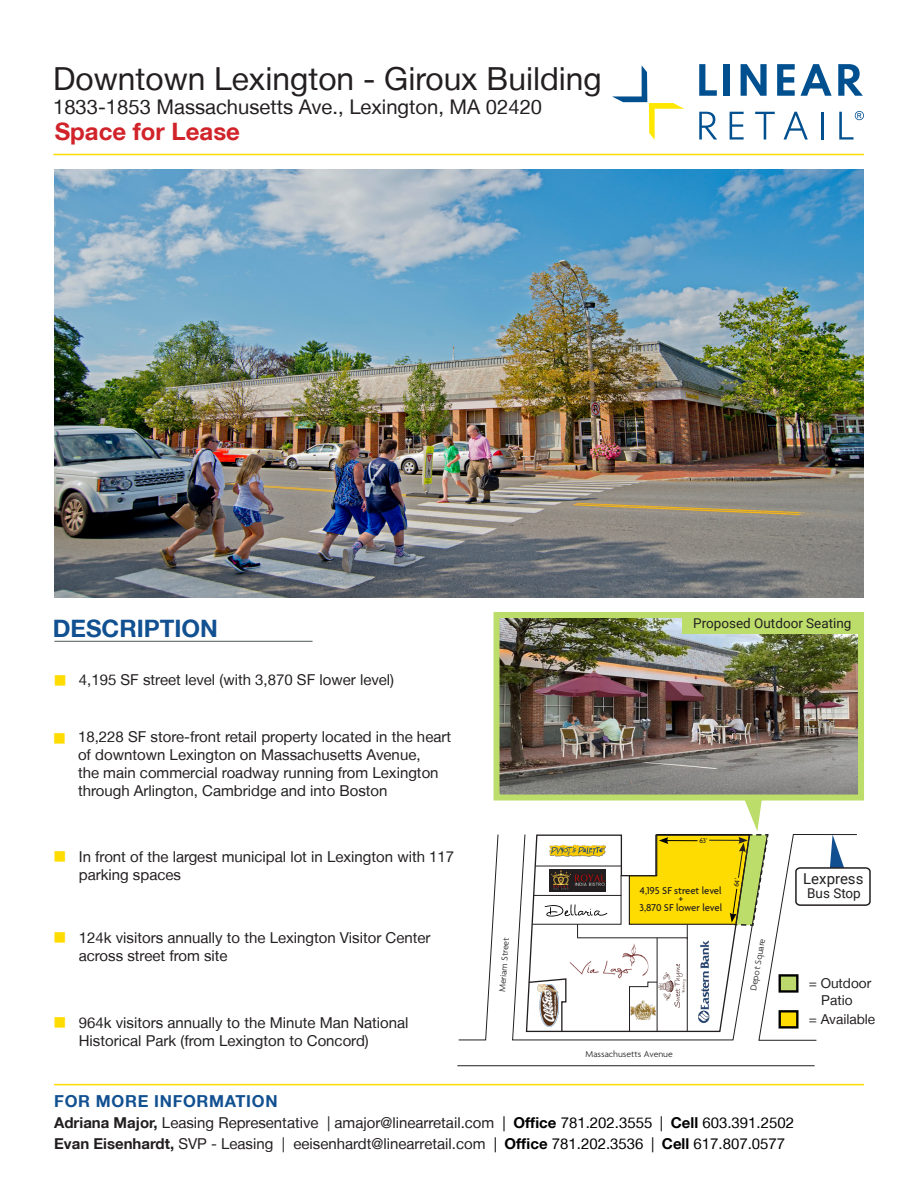
<style>
.page{position:relative;width:918px;height:1188px;background:#fff}
.page>*{position:absolute;margin:0;border:0;box-sizing:border-box;transform-origin:0 0}
.t1{font:31.8px "Helvetica Neue LT";color:#231f20}
.t2{font:700 24px "Helvetica Neue LT";color:#d1232a}
.t3{font:700 24px "Helvetica Neue LT";color:#115091}
.t4{font:20.25px "Helvetica Neue LT";color:#231f20}
.t5{font:18px "Wingdings";color:#ffdc01}
.t6{font:700 16.5px "Helvetica Neue LT";letter-spacing:.04em;color:#115091}
.t7{font:15px/18px "Helvetica Neue LT";color:#231f20}
.t8{font:15px "Roboto";color:#231f20}
.t9{font:13.65px/16.4px "Helvetica Neue LT";color:#231f20}
.t10{font:13.5px "Roboto";color:#231f20}
.t11{font:500 10.8px "Agenda";color:#231f20}
.t12{font:300 9.45px "Agenda";color:#231f20}
.s1{font-weight:700}
.s2{color:#000}
.s3{font-weight:700;color:#000}
.s4{color:#fff}
</style>
<div class="page">
<img style="left:54px;top:169px;width:810px;height:429px">
<hr style="left:53px;top:154px;width:811px;height:1px;background:#ffdc01">
<hr style="left:457px;top:1065px;width:358px;height:1px;background:#231f20">
<svg style="left:458px;top:834px;width:41px;height:207px"></svg>
<svg style="left:512px;top:834px;width:15px;height:207px"></svg>
<svg style="left:699px;top:64px;width:18px;height:32px"></svg>
<div style="left:724px;top:64px;width:6px;height:32px;background:#005090"></div>
<svg style="left:741px;top:64px;width:26px;height:32px"></svg>
<svg style="left:777px;top:64px;width:18px;height:32px"></svg>
<svg style="left:801px;top:64px;width:31px;height:32px"></svg>
<svg style="left:838px;top:64px;width:25px;height:32px"></svg>
<svg style="left:699px;top:112px;width:18px;height:28px"></svg>
<svg style="left:730px;top:112px;width:14px;height:28px"></svg>
<svg style="left:755px;top:112px;width:20px;height:28px"></svg>
<svg style="left:784px;top:112px;width:24px;height:28px"></svg>
<hr style="left:821px;top:112px;width:2px;height:28px;background:#005090">
<svg style="left:839px;top:111px;width:25px;height:29px"></svg>
<svg style="left:612px;top:65px;width:72px;height:75px"></svg>
<img style="left:501px;top:619px;width:356px;height:175px">
<div style="left:494px;top:612px;width:370px;height:189px;border:6px solid #bddd6b"></div>
<div style="left:682px;top:615px;width:177px;height:18px;background:#bddd6b"></div>
<hr style="left:54px;top:641px;width:259px;height:1px;background:#4b5a52">
<hr style="left:54px;top:1084px;width:810px;height:1px;background:#ffdc01">
<svg style="left:527px;top:787px;width:344px;height:254px"></svg>
<p class="t1" style="left:53px;top:60px;width:550px">Downtown Lexington - Giroux Building</p>
<p class="t4" style="left:53px;top:95px;width:490px">1833-1853 Massachusetts Ave., Lexington, MA 02420</p>
<p class="t2" style="left:55px;top:117px;width:187px">Space for Lease</p>
<p class="t3" style="left:53px;top:614px;width:167px">DESCRIPTION</p>
<p class="t5" style="left:53px;top:670px;width:15px">■</p>
<p class="t7" style="left:79px;top:671px;width:317px">4,195 SF street level (with 3,870 SF lower level)</p>
<p class="t5" style="left:53px;top:729px;width:15px">■</p>
<p class="t7" style="left:78px;top:728px;width:375px">18,228 SF store-front retail property located in the heart of downtown Lexington on Massachusetts Avenue,<br>the main commercial roadway running from Lexington through Arlington, Cambridge and into Boston</p>
<p class="t5" style="left:53px;top:847px;width:15px">■</p>
<p class="t7" style="left:79px;top:848px;width:377px">In front of the largest municipal lot in Lexington with 117 parking spaces</p>
<p class="t10" style="left:693px;top:614px;width:160px">Proposed Outdoor Seating</p>
<p class="t11" style="left:640px;top:884px;width:83px">4,195 SF street level</p>
<p class="t11" style="left:678px;top:892px;width:6px">+</p>
<p class="t11" style="left:639px;top:901px;width:84px">3,870 SF lower level</p>
<p class="t8" style="left:803px;top:868px;width:62px">Lexpress</p>
<p class="t10" style="left:807px;top:884px;width:55px">Bus Stop</p>
<p class="t5" style="left:53px;top:928px;width:15px">■</p>
<p class="t7" style="left:79px;top:928px;width:353px">124k visitors annually to the Lexington Visitor Center across street from site</p>
<p class="t5" style="left:53px;top:1013px;width:15px">■</p>
<p class="t7" style="left:79px;top:1013px;width:331px">964k visitors annually to the Minute Man National<br>Historical Park (from Lexington to Concord)</p>
<p class="t12" style="left:497px;top:992px;width:56px;rotate:-86deg">Meriam Street</p>
<p class="t12" style="left:748px;top:990px;width:55px;rotate:-80deg">Depot Square</p>
<p class="t12" style="left:586px;top:1048px;width:89px">Massachusetts Avenue</p>
<p class="t6" style="left:54px;top:1091px;width:225px">FOR MORE INFORMATION</p>
<p class="t7" style="left:54px;top:1112px;width:741px;line-height:21px"><span class="s1">Adriana Major,</span> Leasing Representative | amajor@linearretail.com <span class="s2">|</span> <span class="s3">Office</span> <span class="s2">781.202.3555 |</span> <span class="s3">Cell</span> <span class="s2">603.391.2502<br></span><span class="s1">Evan Eisenhardt,</span> SVP - Leasing | eeisenhardt@linearretail.com <span class="s2">|</span> <span class="s3">Office</span> <span class="s2">781.202.3536 |</span> <span class="s3">Cell</span> <span class="s2">617.807.0577</span></p>
<p class="t9" style="left:809px;top:975px;width:64px">= Outdoor<br><span class="s4">P</span> Patio</p>
<p class="t9" style="left:809px;top:1011px;width:68px">= Available</p>
</div>
